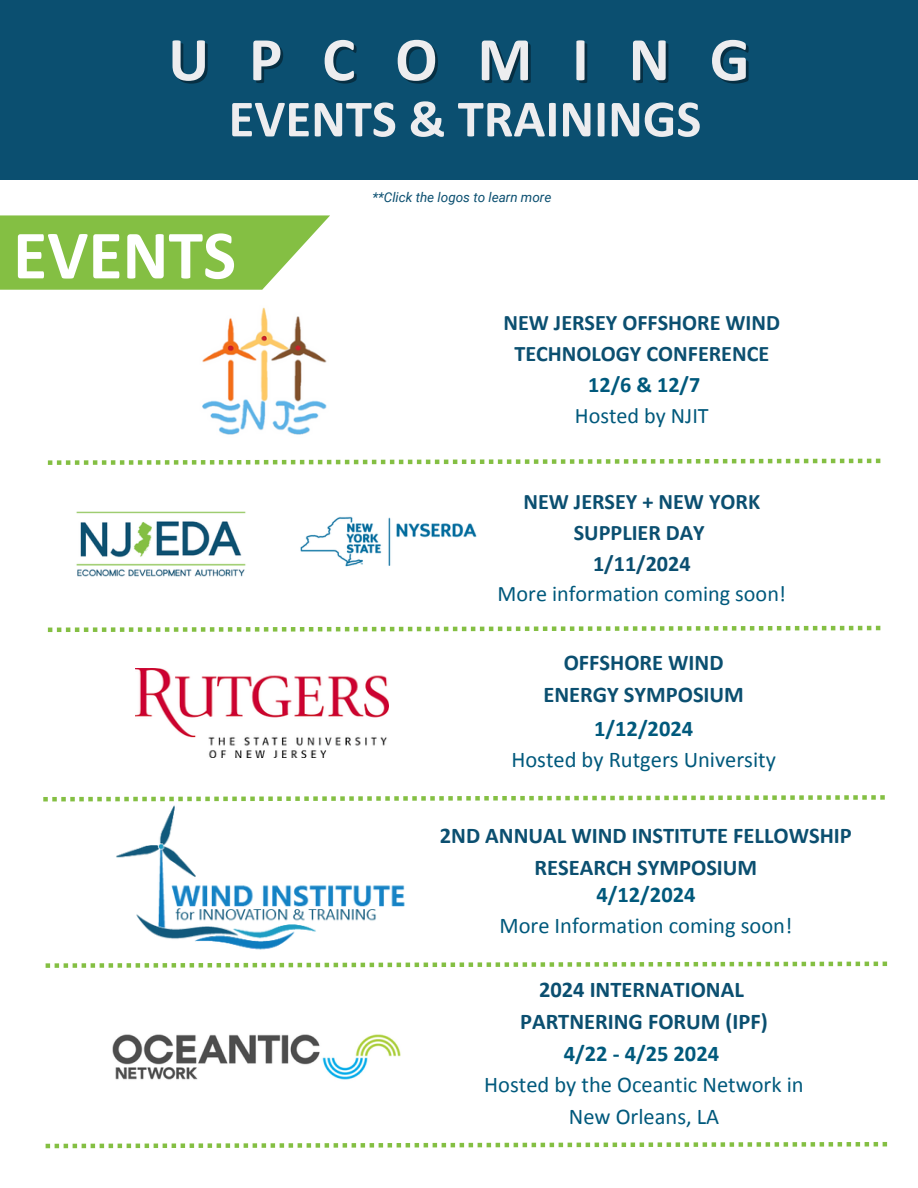
<style>
.page{position:relative;width:918px;height:1188px;background:#fff}
.page>*{position:absolute;margin:0;border:0;box-sizing:border-box;transform-origin:0 0}
.t1{font:700 69.9px "Calibri";color:#fff}
.t2{font:700 62.7px "Calibri";letter-spacing:.635em;color:#ededef}
.t3{font:700 52.65px "Calibri";color:#ededef}
.t4{font:700 22.5px/31.5px "Calibri";color:#0b4f70;text-align:center}
.t5{font:22.5px/31.5px "Calibri";color:#00597c;text-align:center}
.t6{font:700 22.5px "Calibri";color:#00597c}
.t7{font:700 22.2px/31px "Calibri";color:#0b4f70;text-align:center}
.t8{font:22.2px "Calibri";color:#00597c}
.t9{font:700 22.2px "Calibri";color:#00597c}
.t10{font:italic 13.5px "Roboto";color:#0b4f70}
</style>
<div class="page">
<svg style="left:48px;top:459px;width:832px;height:6px"></svg>
<svg style="left:48px;top:626px;width:832px;height:6px"></svg>
<div style="left:0;top:0;width:918px;height:180px;background:#0b4f70"></div>
<svg style="left:0;top:215px;width:330px;height:75px;background:#90c556"></svg>
<img style="left:202px;top:307px;width:125px;height:128px">
<img style="left:76px;top:511px;width:401px;height:66px">
<svg style="left:43px;top:795px;width:842px;height:6px"></svg>
<img style="left:136px;top:669px;width:253px;height:89px">
<img style="left:116px;top:806px;width:289px;height:144px">
<img style="left:112px;top:1034px;width:289px;height:46px">
<svg style="left:46px;top:962px;width:841px;height:6px"></svg>
<svg style="left:46px;top:1142px;width:841px;height:6px"></svg>
<p class="t2" style="left:168px;top:33px;width:583px">UPCOMING</p>
<p class="t3" style="left:229px;top:97px;width:474px">EVENTS &amp; TRAININGS</p>
<p class="t1" style="left:13px;top:226px;width:225px">EVENTS</p>
<p class="t10" style="left:372px;top:190px;width:181px">**Click the logos to learn more</p>
<p class="t7" style="left:503px;top:309px;width:278px">NEW JERSEY OFFSHORE WIND<br>TECHNOLOGY CONFERENCE</p>
<p class="t9" style="left:588px;top:375px;width:114px">12/6 &amp; 12/7</p>
<p class="t8" style="left:575px;top:406px;width:135px">Hosted by NJIT</p>
<p class="t7" style="left:523px;top:488px;width:238px">NEW JERSEY + NEW YORK</p>
<p class="t7" style="left:574px;top:519px;width:133px">SUPPLIER DAY</p>
<p class="t7" style="left:593px;top:550px;width:99px">1/11/2024</p>
<p class="t8" style="left:498px;top:584px;width:290px">More information coming soon!</p>
<p class="t4" style="left:564px;top:649px;width:161px">OFFSHORE WIND</p>
<p class="t4" style="left:543px;top:680px;width:202px">ENERGY SYMPOSIUM</p>
<p class="t6" style="left:594px;top:719px;width:100px">1/12/2024</p>
<p class="t5" style="left:511px;top:746px;width:266px">Hosted by Rutgers University</p>
<p class="t4" style="left:440px;top:822px;width:414px">2ND ANNUAL WIND INSTITUTE FELLOWSHIP<br>RESEARCH SYMPOSIUM</p>
<p class="t6" style="left:596px;top:885px;width:101px">4/12/2024</p>
<p class="t5" style="left:499px;top:912px;width:294px">More Information coming soon!</p>
<p class="t4" style="left:539px;top:976px;width:206px">2024 INTERNATIONAL</p>
<p class="t4" style="left:520px;top:1007px;width:249px">PARTNERING FORUM (IPF)</p>
<p class="t6" style="left:564px;top:1044px;width:157px">4/22 - 4/25 2024</p>
<p class="t5" style="left:484px;top:1071px;width:321px">Hosted by the Oceantic Network in<br>New Orleans, LA</p>
</div>
